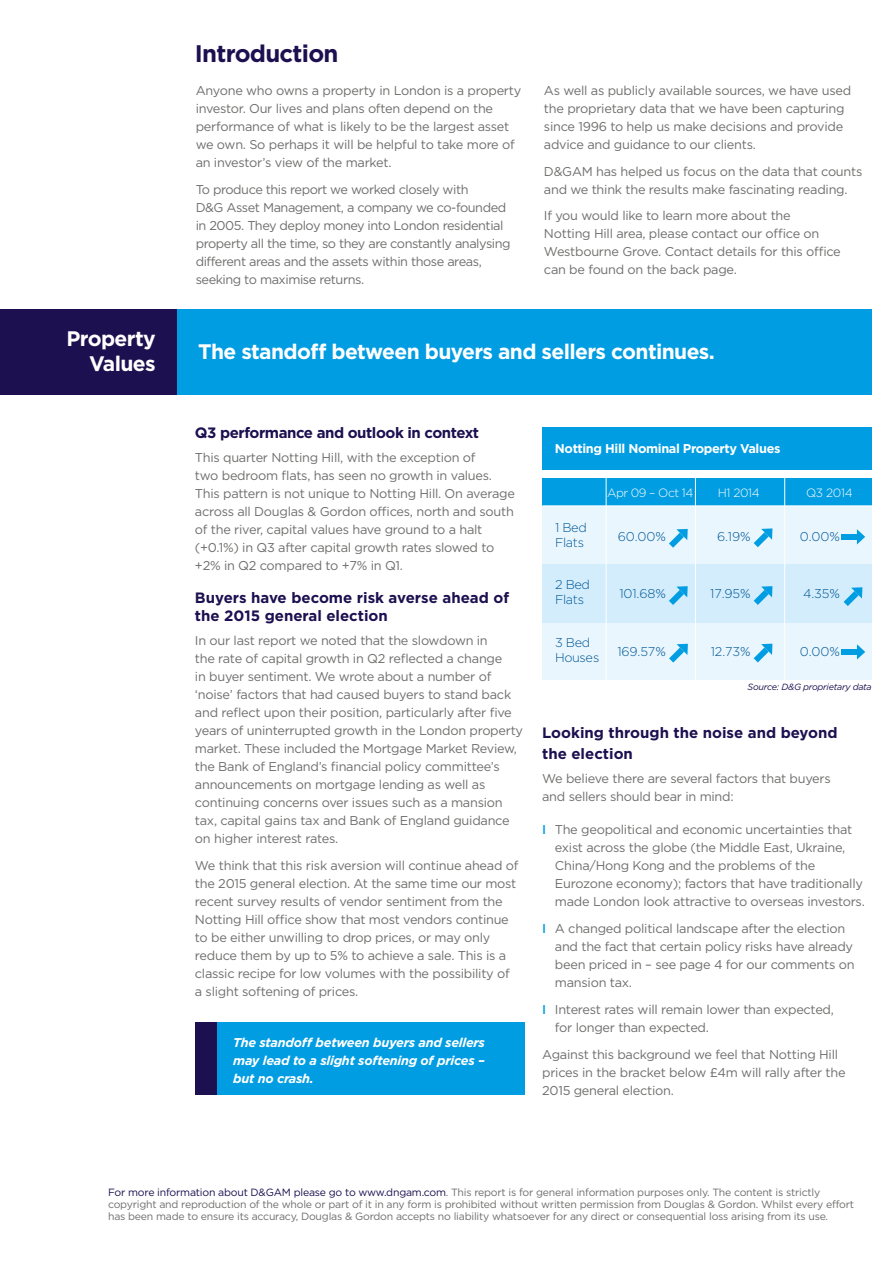
<style>
.page{position:relative;width:893px;height:1263px;background:#fff}
.page>*{position:absolute;margin:0;border:0;box-sizing:border-box;transform-origin:0 0}
.t1{font:700 24px "Gotham";letter-spacing:-.03em;color:#1d1050}
.t2{font:700 21px/25.5px "Gotham";letter-spacing:-.03em;color:#fff;text-align:right}
.t3{font:700 15px/18px "Gotham";color:#1d1050}
.t4{font:700 15px "Gotham";letter-spacing:-.03em;color:#1d1050}
.t5{font:12.75px/18px "Gotham";letter-spacing:-.02em;color:#6e6e6d}
.t6{font:italic 700 12.75px/18px "Gotham";letter-spacing:-.02em;color:#fff;text-align:justify}
.t7{font:300 12.75px "Gotham";letter-spacing:-.01em;color:#005798}
.t8{font:700 12.75px "Gotham";letter-spacing:-.03em;color:#fff}
.t9{font:300 12.75px/15px "Gotham";letter-spacing:-.03em;color:#005798}
.t10{font:300 12px "Gotham";letter-spacing:-.035em;color:#fff}
.t11{font:10.5px/12px "Gotham";letter-spacing:-.02em;color:#6e6e6d}
.t12{font:italic 9px "Gotham";letter-spacing:-.03em;color:#1d1050}
.s1{font-weight:500;color:#009de2}
.s2{color:#1d1050}
</style>
<div class="page">
<div style="left:177px;top:309px;width:695px;height:85px;background:#009de2"></div>
<div style="left:0;top:309px;width:177px;height:85px;background:#1d1050"></div>
<div style="left:542px;top:427px;width:329px;height:42px;background:#009de2"></div>
<div style="left:542px;top:506px;width:330px;height:58px;background:#e9f6fd"></div>
<div style="left:542px;top:478px;width:330px;height:28px;background:#009de2"></div>
<div style="left:542px;top:564px;width:330px;height:59px;background:#d3edfc"></div>
<div style="left:542px;top:623px;width:330px;height:56px;background:#e9f6fd"></div>
<hr style="left:542px;top:505px;width:330px;height:1px;background:#fff">
<hr style="left:606px;top:478px;width:1px;height:201px;background:#fff">
<hr style="left:695px;top:478px;width:1px;height:201px;background:#fff">
<hr style="left:784px;top:478px;width:1px;height:201px;background:#fff">
<div style="left:842px;top:534px;width:15px;height:6px;background:#009de2"></div>
<svg style="left:857px;top:529px;width:8px;height:15px"></svg>
<svg style="left:844px;top:587px;width:18px;height:19px"></svg>
<div style="left:842px;top:649px;width:15px;height:6px;background:#009de2"></div>
<svg style="left:857px;top:644px;width:8px;height:15px"></svg>
<svg style="left:754px;top:528px;width:18px;height:19px"></svg>
<svg style="left:754px;top:586px;width:18px;height:19px"></svg>
<svg style="left:754px;top:644px;width:18px;height:18px"></svg>
<svg style="left:669px;top:529px;width:19px;height:19px"></svg>
<svg style="left:669px;top:586px;width:19px;height:19px"></svg>
<svg style="left:669px;top:644px;width:19px;height:18px"></svg>
<div style="left:195px;top:1023px;width:329px;height:72px;background:#009de2"></div>
<div style="left:195px;top:1023px;width:21px;height:72px;background:#1d1050"></div>
<h2 class="t2" style="left:67px;top:326px;width:91px">Property<br>Values</h2>
<h1 class="t1" style="left:195px;top:37px;width:145px">Introduction</h1>
<p class="t5" style="left:196px;top:82px;width:327px">Anyone who owns a property in London is a property investor. Our lives and plans often depend on the performance of what is likely to be the largest asset we own. So perhaps it will be helpful to take more of an investor’s view of the market.</p>
<p class="t5" style="left:196px;top:180px;width:317px">To produce this report we worked closely with<br>D&amp;G Asset Management, a company we co-founded in 2005. They deploy money into London residential property all the time, so they are constantly analysing different areas and the assets within those areas, seeking to maximise returns.</p>
<p class="t5" style="left:544px;top:82px;width:309px">As well as publicly available sources, we have used the proprietary data that we have been capturing since 1996 to help us make decisions and provide advice and guidance to our clients.</p>
<p class="t5" style="left:544px;top:162px;width:320px">D&amp;GAM has helped us focus on the data that counts and we think the results make fascinating reading.</p>
<p class="t5" style="left:544px;top:207px;width:298px">If you would like to learn more about the<br>Notting Hill area, please contact our office on Westbourne Grove. Contact details for this office can be found on the back page.</p>
<h2 class="t2" style="left:198px;top:338px;width:518px">The standoff between buyers and sellers continues.</h2>
<p class="t4" style="left:195px;top:423px;width:286px">Q3 performance and outlook in context</p>
<p class="t5" style="left:195px;top:448px;width:321px">This quarter Notting Hill, with the exception of<br>two bedroom flats, has seen no growth in values.<br>This pattern is not unique to Notting Hill. On average across all Douglas &amp; Gordon offices, north and south of the river, capital values have ground to a halt (+0.1%) in Q3 after capital growth rates slowed to +2% in Q2 compared to +7% in Q1.</p>
<p class="t3" style="left:195px;top:589px;width:316px">Buyers have become risk averse ahead of the 2015 general election</p>
<p class="t5" style="left:195px;top:631px;width:330px">In our last report we noted that the slowdown in<br>the rate of capital growth in Q2 reflected a change<br>in buyer sentiment. We wrote about a number of ‘noise’ factors that had caused buyers to stand back and reflect upon their position, particularly after five years of uninterrupted growth in the London property market. These included the Mortgage Market Review, the Bank of England’s financial policy committee’s announcements on mortgage lending as well as continuing concerns over issues such as a mansion tax, capital gains tax and Bank of England guidance on higher interest rates.</p>
<p class="t5" style="left:195px;top:856px;width:325px">We think that this risk aversion will continue ahead of the 2015 general election. At the same time our most recent survey results of vendor sentiment from the Notting Hill office show that most vendors continue to be either unwilling to drop prices, or may only reduce them by up to 5% to achieve a sale. This is a classic recipe for low volumes with the possibility of a slight softening of prices.</p>
<p class="t6" style="left:233px;top:1033px;width:253px">The standoff between buyers and sellers may lead to a slight softening of prices – but no crash.</p>
<p class="t8" style="left:555px;top:440px;width:227px">Notting Hill Nominal Property Values</p>
<p class="t10" style="left:607px;top:485px;width:88px">Apr 09 – Oct 14</p>
<p class="t9" style="left:555px;top:519px;width:33px">1 Bed<br>Flats</p>
<p class="t9" style="left:555px;top:576px;width:36px">2 Bed<br>Flats</p>
<p class="t9" style="left:555px;top:634px;width:46px">3 Bed<br>Houses</p>
<p class="t7" style="left:618px;top:528px;width:50px">60.00%</p>
<p class="t7" style="left:619px;top:585px;width:48px">101.68%</p>
<p class="t7" style="left:617px;top:643px;width:50px">169.57%</p>
<p class="t10" style="left:718px;top:485px;width:44px">H1 2014</p>
<p class="t10" style="left:806px;top:485px;width:48px">Q3 2014</p>
<p class="t7" style="left:717px;top:528px;width:35px">6.19%</p>
<p class="t7" style="left:800px;top:528px;width:42px">0.00%</p>
<p class="t7" style="left:710px;top:585px;width:42px">17.95%</p>
<p class="t7" style="left:803px;top:585px;width:38px">4.35%</p>
<p class="t7" style="left:711px;top:643px;width:41px">12.73%</p>
<p class="t7" style="left:800px;top:643px;width:42px">0.00%</p>
<p class="t12" style="left:748px;top:681px;width:126px">Source: D&amp;G proprietary data</p>
<p class="t3" style="left:542px;top:722px;width:297px;line-height:21px">Looking through the noise and beyond the election</p>
<p class="t5" style="left:542px;top:769px;width:290px">We believe there are several factors that buyers and sellers should bear in mind:</p>
<p class="t5" style="left:555px;top:820px;width:311px;text-indent:-13px"><span class="s1">I</span> The geopolitical and economic uncertainties that exist across the globe (the Middle East, Ukraine, China/Hong Kong and the problems of the Eurozone economy); factors that have traditionally made London look attractive to overseas investors.</p>
<p class="t5" style="left:555px;top:919px;width:301px;text-indent:-13px"><span class="s1">I</span> A changed political landscape after the election and the fact that certain policy risks have already been priced in – see page 4 for our comments on mansion tax.</p>
<p class="t5" style="left:555px;top:1000px;width:281px;text-indent:-13px"><span class="s1">I</span> Interest rates will remain lower than expected, for longer than expected.</p>
<p class="t5" style="left:542px;top:1045px;width:305px">Against this background we feel that Notting Hill prices in the bracket below £4m will rally after the<br>2015 general election.</p>
<p class="t11" style="left:108px;top:1187px;width:747px"><span class="s2">For more information about D&amp;GAM please go to www.dngam.com</span>. This report is for general information purposes only. The content is strictly copyright and reproduction of the whole or part of it in any form is prohibited without written permission from Douglas &amp; Gordon. Whilst every effort has been made to ensure its accuracy, Douglas &amp; Gordon accepts no liability whatsoever for any direct or consequential loss arising from its use.</p>
</div>
